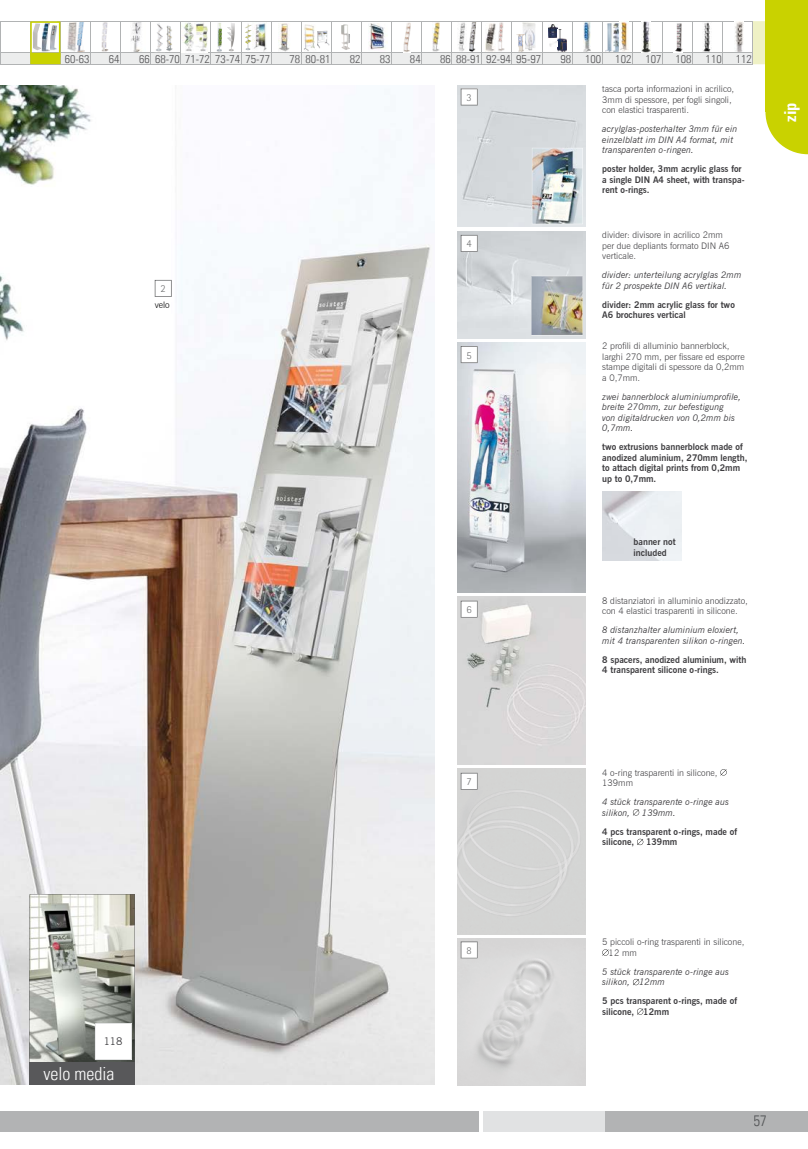
<style>
.page{position:relative;width:808px;height:1149px;background:#fff}
.page>*{position:absolute;margin:0;border:0;box-sizing:border-box;transform-origin:0 0}
.t1{font:300 condensed 18px "Univers LT";color:#fff}
.t2{font:700 condensed 16.5px "Univers LT";color:#fff}
.t3{font:300 condensed 15px "Univers LT";color:#555759}
.t4{font:300 condensed 11.25px "Univers LT";color:#58585a;scale:1.07 1}
.t5{font:300 10.65px "Rotis Sans Serif";color:#707172}
.t6{font:10.5px "News Gothic BT";color:#3e3d40}
.t7{font:300 9px/10.5px "News Gothic BT";color:#3e3d40}
.t8{font:700 9px/10.5px "News Gothic BT";color:#3e3d40}
.t9{font:italic 9px/10.5px "News Gothic BT";color:#3e3d40}
.t10{font:300 9px "News Gothic BT";color:#000}
</style>
<div class="page">
<div style="left:605px;top:1110px;width:203px;height:20px;background:#b2b3b4"></div>
<div style="left:0;top:1110px;width:479px;height:20px;background:#b2b3b4"></div>
<div style="left:483px;top:1110px;width:122px;height:20px;background:#e1e2e3"></div>
<img style="left:0;top:244px;width:435px;height:840px">
<svg style="left:30px;top:894px;width:105px;height:167px"></svg>
<div style="left:30px;top:1061px;width:105px;height:23px;background:#58585a"></div>
<svg style="left:155px;top:280px;width:17px;height:17px"></svg>
<img style="left:458px;top:231px;width:127px;height:107px">
<img style="left:531px;top:276px;width:52px;height:59px">
<img style="left:458px;top:342px;width:127px;height:250px">
<img style="left:602px;top:491px;width:79px;height:69px">
<svg style="left:461px;top:235px;width:17px;height:17px"></svg>
<svg style="left:461px;top:346px;width:17px;height:17px"></svg>
<div style="left:457px;top:768px;width:128px;height:165px;background:#d4d5d4"></div>
<img style="left:457px;top:938px;width:128px;height:146px">
<img style="left:457px;top:596px;width:128px;height:168px">
<svg style="left:602px;top:949px;width:7px;height:6px"></svg>
<svg style="left:633px;top:978px;width:6px;height:6px"></svg>
<svg style="left:637px;top:1008px;width:6px;height:6px"></svg>
<svg style="left:720px;top:769px;width:7px;height:6px"></svg>
<svg style="left:633px;top:809px;width:6px;height:6px"></svg>
<svg style="left:637px;top:838px;width:6px;height:6px"></svg>
<svg style="left:461px;top:600px;width:17px;height:17px"></svg>
<svg style="left:461px;top:772px;width:17px;height:17px"></svg>
<svg style="left:461px;top:941px;width:17px;height:17px"></svg>
<div style="left:765px;top:0;width:43px;height:112px;background:#c9d200"></div>
<svg style="left:0;top:21px;width:808px;height:203px"></svg>
<p class="t4" style="left:35px;top:52px;width:53px">54-59 60-63</p>
<p class="t4" style="left:109px;top:52px;width:12px">64</p>
<p class="t4" style="left:139px;top:52px;width:124px">66 68-70 71-72 73-74 75-77</p>
<p class="t4" style="left:290px;top:52px;width:40px">78 80-81</p>
<p class="t4" style="left:350px;top:52px;width:12px">82</p>
<p class="t4" style="left:380px;top:52px;width:12px">83</p>
<p class="t4" style="left:410px;top:52px;width:12px">84</p>
<p class="t4" style="left:440px;top:52px;width:96px">86 88-91 92-94 95-97</p>
<p class="t4" style="left:560px;top:52px;width:180px">98 100 102 107 108 110 112</p>
<p class="t5" style="left:161px;top:283px;width:7px">2</p>
<p class="t10" style="left:155px;top:299px;width:16px">velo</p>
<p class="t5" style="left:467px;top:91px;width:7px">3</p>
<p class="t5" style="left:467px;top:238px;width:7px">4</p>
<p class="t5" style="left:467px;top:349px;width:7px">5</p>
<p class="t5" style="left:467px;top:603px;width:7px">6</p>
<p class="t7" style="left:602px;top:84px;width:133px">tasca porta informazioni in acrilico,<br>3mm di spessore, per fogli singoli, con elastici trasparenti .</p>
<p class="t9" style="left:602px;top:124px;width:137px">acrylglas-posterhalter 3mm für ein einzelblatt im DIN A4 format, mit transparenten o-ringen .</p>
<p class="t8" style="left:602px;top:164px;width:144px">poster holder, 3mm acrylic glass for a single DIN A4 sheet, with transpa&shy;rent o-rings .</p>
<p class="t7" style="left:602px;top:229px;width:129px">divider: divisore in acrilico 2mm per due depliants formato DIN A6 verticale .</p>
<p class="t9" style="left:602px;top:269px;width:141px">divider: unterteilung acrylglas 2mm für 2 prospekte DIN A6 vertikal .</p>
<p class="t8" style="left:602px;top:299px;width:134px">divider: 2mm acrylic glass for two<br>A6 brochures vertical</p>
<p class="t7" style="left:602px;top:340px;width:144px">2 profili di alluminio bannerblock, larghi 270 mm, per fissare ed esporre stampe digitali di spessore da 0,2mm a 0,7mm.</p>
<p class="t9" style="left:602px;top:391px;width:140px">zwei bannerblock aluminiumprofile, breite 270mm, zur befestigung<br>von digitaldrucken von 0,2mm bis<br>0,7mm .</p>
<p class="t8" style="left:602px;top:441px;width:147px">two extrusions bannerblock made of anodized aluminium, 270mm length, to attach digital prints from 0,2mm up to 0,7mm .</p>
<p class="t8" style="left:633px;top:536px;width:44px">banner not included</p>
<p class="t7" style="left:602px;top:595px;width:147px">8 distanziatori in alluminio anodizzato, con 4 elastici trasparenti in silicone .</p>
<p class="t9" style="left:602px;top:624px;width:145px">8 distanzhalter aluminium eloxiert, mit 4 transparenten silikon o-ringen .</p>
<p class="t8" style="left:602px;top:654px;width:146px">8 spacers, anodized aluminium, with<br>4 transparent silicone o-rings .</p>
<h2 class="t2" style="left:780px;top:121px;width:21px;rotate:-90deg">zip</h2>
<p class="t6" style="left:104px;top:1035px;width:20px">118</p>
<h1 class="t1" style="left:44px;top:1062px;width:72px">velo media</h1>
<p class="t5" style="left:467px;top:775px;width:7px">7</p>
<p class="t5" style="left:467px;top:944px;width:7px">8</p>
<p class="t7" style="left:602px;top:766px;width:117px">4 o-ring trasparenti in silicone,<br>139mm</p>
<p class="t9" style="left:602px;top:796px;width:128px">4 stück transparente o-ringe aus silikon,</p>
<p class="t9" style="left:642px;top:806px;width:35px">139mm .</p>
<p class="t8" style="left:602px;top:825px;width:136px">4 pcs transparent o-rings, made of silicone,</p>
<p class="t8" style="left:646px;top:836px;width:33px">139mm</p>
<p class="t7" style="left:609px;top:936px;width:137px;text-indent:-6px">5 piccoli o-ring trasparenti in silicone,<br>12 mm</p>
<p class="t9" style="left:602px;top:965px;width:128px">5 stück transparente o-ringe aus silikon, 12mm</p>
<p class="t8" style="left:602px;top:995px;width:136px">5 pcs transparent o-rings, made of silicone, 12mm</p>
<h3 class="t3" style="left:753px;top:1111px;width:15px">57</h3>
</div>
